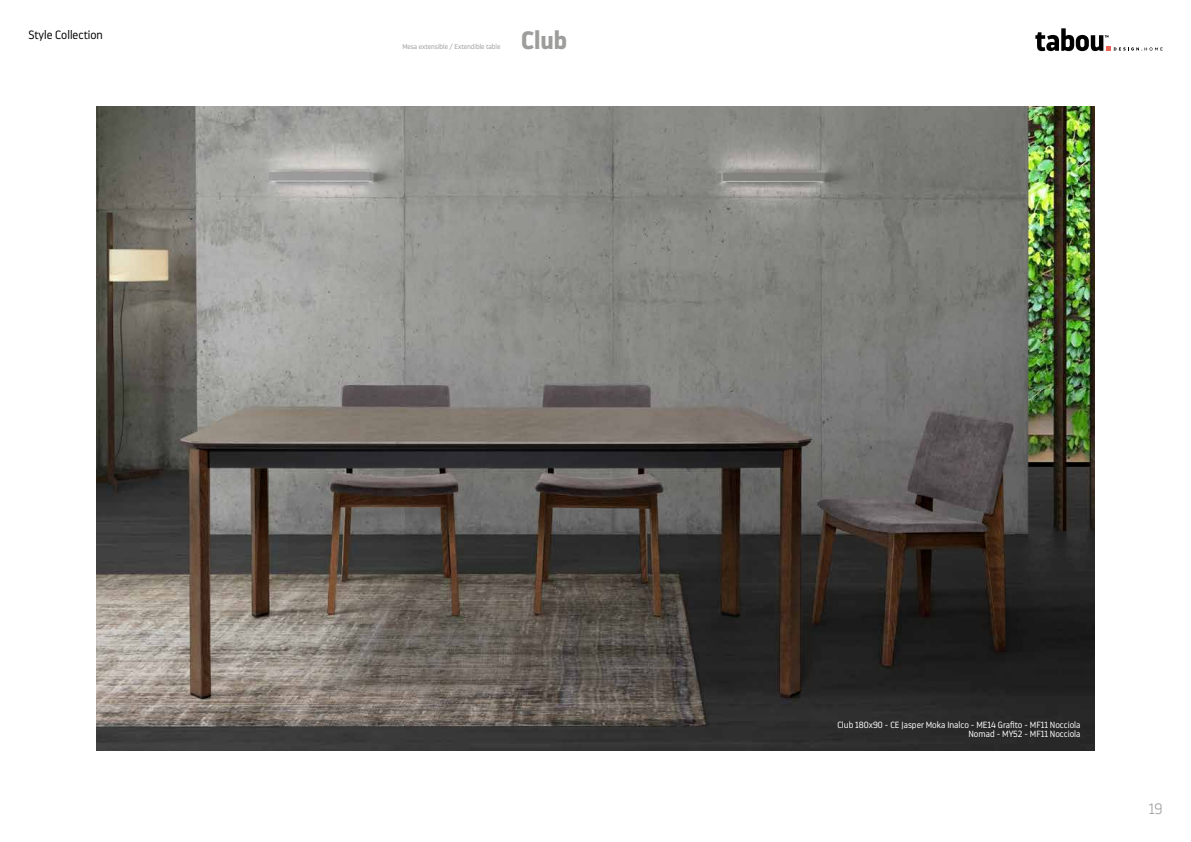
<style>
.page{position:relative;width:1191px;height:842px;background:#fff}
.page>*{position:absolute;margin:0;border:0;box-sizing:border-box;transform-origin:0 0}
.t1{font:700 25px "Darwin Pro";color:#9d9d9c}
.t2{font:200 15px "Darwin Pro";color:#9d9d9c}
.t3{font:300 12px "Darwin Pro";color:#000}
.t4{font:300 9px/9px "Darwin Pro";color:#fff;text-align:right}
.t5{font:300 7px "Darwin Pro";color:#9d9d9c}
</style>
<div class="page">
<img style="left:96px;top:106px;width:998px;height:645px">
<svg style="left:1035px;top:28px;width:127px;height:23px"></svg>
<h3 class="t3" style="left:28px;top:27px;width:76px">Style Collection</h3>
<p class="t5" style="left:402px;top:42px;width:100px">Mesa extensible / Extendible table</p>
<h1 class="t1" style="left:521px;top:23px;width:48px">Club</h1>
<p class="t4" style="left:837px;top:720px;width:245px">Club 180x90 - CE Jasper Moka Inalco - ME14 Grafito - MF11 Nocciola<br>Nomad - MY52 - MF11 Nocciola</p>
<h2 class="t2" style="left:1148px;top:799px;width:15px">19</h2>
</div>
